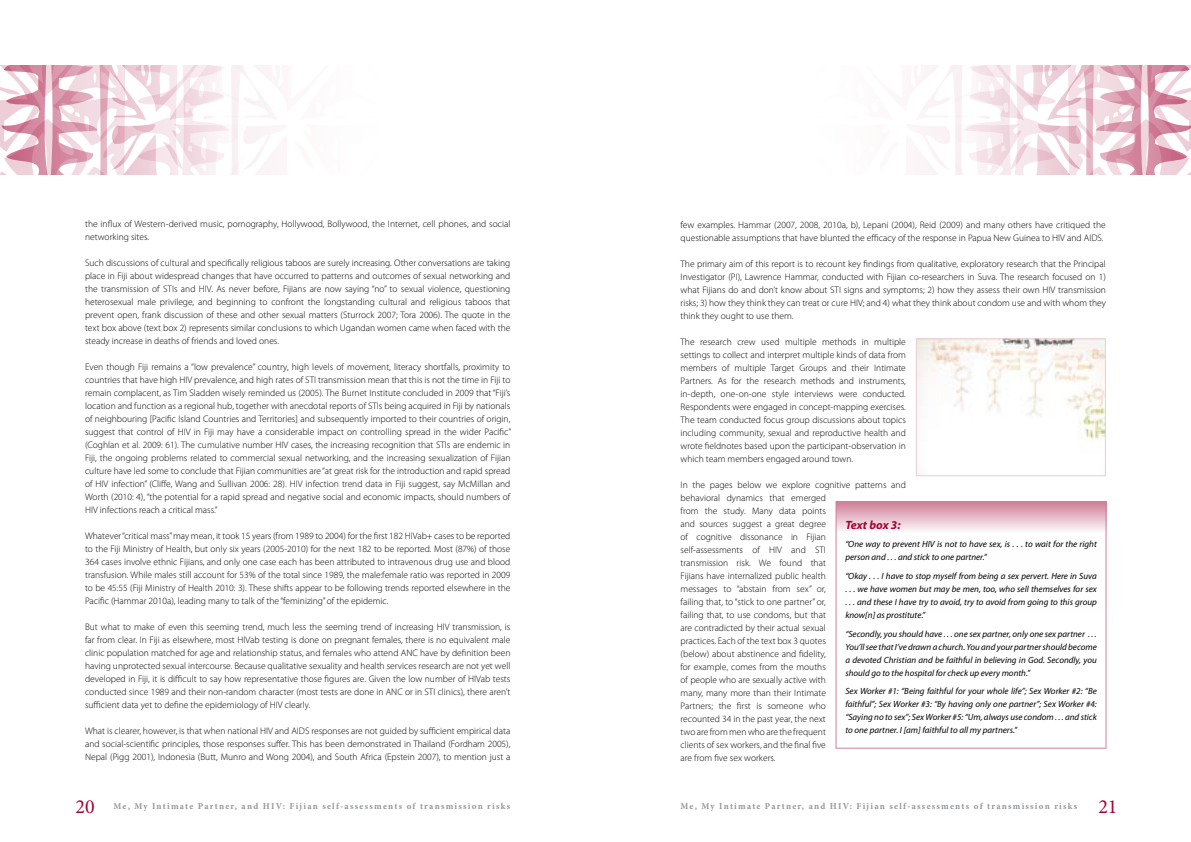
<style>
.page{position:relative;width:1191px;height:842px;background:#fff}
.page>*{position:absolute;margin:0;border:0;box-sizing:border-box;transform-origin:0 0}
.t1{font:20px "Minion Pro";color:#a30234}
.t2{font:italic 700 12px "Myriad Pro";letter-spacing:-.005em;color:#a30234}
.t3{font:300 9.5px/13px "Myriad Pro";color:#000;text-align:justify}
.t4{font:italic 9px/13px "Myriad Pro";color:#000;text-align:justify}
.t5{font:700 9px "Minion Pro";letter-spacing:.14em;color:#939598}
</style>
<div class="page">
<svg style="left:0;top:65px;width:270px;height:110px"></svg>
<svg style="left:924px;top:65px;width:267px;height:110px"></svg>
<img style="left:918px;top:340px;width:186px;height:101px">
<div style="left:916px;top:338px;width:190px;height:138px;border:1px solid #edccd6"></div>
<svg style="left:837px;top:503px;width:267px;height:28px;background:#e6bac8"></svg>
<div style="left:835px;top:501px;width:271px;height:247px;border:1px solid #d18099"></div>
<p class="t3" style="left:85px;top:217px;width:427px">the influx of Western-derived music, pornography, Hollywood, Bollywood, the Internet, cell phones, and social networking sites.</p>
<p class="t3" style="left:85px;top:256px;width:427px">Such discussions of cultural and specifically religious taboos are surely increasing. Other conversations are taking place in Fiji about widespread changes that have occurred to patterns and outcomes of sexual networking and the transmission of STIs and HIV. As never before, Fijians are now saying “no” to sexual violence, questioning heterosexual male privilege, and beginning to confront the longstanding cultural and religious taboos that prevent open, frank discussion of these and other sexual matters (Sturrock 2007; Tora 2006). The quote in the text box above (text box 2) represents similar conclusions to which Ugandan women came when faced with the steady increase in deaths of friends and loved ones.</p>
<p class="t3" style="left:85px;top:360px;width:428px">Even though Fiji remains a “low prevalence” country, high levels of movement, literacy shortfalls, proximity to countries that have high HIV prevalence, and high rates of STI transmission mean that this is not the time in Fiji to remain complacent, as Tim Sladden wisely reminded us (2005). The Burnet Institute concluded in 2009 that “Fiji’s location and function as a regional hub, together with anecdotal reports of STIs being acquired in Fiji by nationals of neighbouring [Pacific Island Countries and Territories] and subsequently imported to their countries of origin, suggest that control of HIV in Fiji may have a considerable impact on controlling spread in the wider Pacific” (Coghlan et al. 2009: 61). The cumulative number HIV cases, the increasing recognition that STIs are endemic in Fiji, the ongoing problems related to commercial sexual networking, and the increasing sexualization of Fijian culture have led some to conclude that Fijian communities are “at great risk for the introduction and rapid spread of HIV infection” (Cliffe, Wang and Sullivan 2006: 28). HIV infection trend data in Fiji suggest, say McMillan and Worth (2010: 4), “the potential for a rapid spread and negative social and economic impacts, should numbers of HIV infections reach a critical mass.”</p>
<p class="t3" style="left:85px;top:529px;width:427px">Whatever “critical mass” may mean, it took 15 years (from 1989 to 2004) for the first 182 HIVab+ cases to be reported to the Fiji Ministry of Health, but only six years (2005-2010) for the next 182 to be reported. Most (87%) of those 364 cases involve ethnic Fijians, and only one case each has been attributed to intravenous drug use and blood transfusion. While males still account for 53% of the total since 1989, the male:female ratio was reported in 2009 to be 45:55 (Fiji Ministry of Health 2010: 3). These shifts appear to be following trends reported elsewhere in the Pacific (Hammar 2010a), leading many to talk of the “feminizing” of the epidemic.</p>
<p class="t3" style="left:85px;top:620px;width:427px">But what to make of even this seeming trend, much less the seeming trend of increasing HIV transmission, is far from clear. In Fiji as elsewhere, most HIVab testing is done on pregnant females, there is no equivalent male clinic population matched for age and relationship status, and females who attend ANC have by definition been having unprotected sexual intercourse. Because qualitative sexuality and health services research are not yet well developed in Fiji, it is difficult to say how representative those figures are. Given the low number of HIVab tests conducted since 1989 and their non-random character (most tests are done in ANC or in STI clinics), there aren’t sufficient data yet to define the epidemiology of HIV clearly.</p>
<p class="t3" style="left:85px;top:724px;width:427px">What is clearer, however, is that when national HIV and AIDS responses are not guided by sufficient empirical data and social-scientific principles, those responses suffer. This has been demonstrated in Thailand (Fordham 2005), Nepal (Pigg 2001), Indonesia (Butt, Munro and Wong 2004), and South Africa (Epstein 2007), to mention just a</p>
<p class="t3" style="left:680px;top:218px;width:427px">few examples. Hammar (2007, 2008, 2010a, b), Lepani (2004), Reid (2009) and many others have critiqued the questionable assumptions that have blunted the efficacy of the response in Papua New Guinea to HIV and AIDS.</p>
<p class="t3" style="left:680px;top:257px;width:427px">The primary aim of this report is to recount key findings from qualitative, exploratory research that the Principal Investigator (PI), Lawrence Hammar, conducted with Fijian co-researchers in Suva. The research focused on 1) what Fijians do and don’t know about STI signs and symptoms; 2) how they assess their own HIV transmission risks; 3) how they think they can treat or cure HIV; and 4) what they think about condom use and with whom they think they ought to use them.</p>
<p class="t3" style="left:680px;top:335px;width:227px">The research crew used multiple methods in multiple settings to collect and interpret multiple kinds of data from members of multiple Target Groups and their Intimate Partners. As for the research methods and instruments, in-depth, one-on-one style interviews were conducted.<br>Respondents were engaged in concept-mapping exercises.<br>The team conducted focus group discussions about topics including community, sexual and reproductive health and wrote fieldnotes based upon the participant-observation in which team members engaged around town.</p>
<p class="t3" style="left:680px;top:478px;width:227px;text-align:left">In the pages below we explore cognitive patterns and behavioral dynamics that emerged<br>from the study. Many data points<br>and sources suggest a great degree<br>of cognitive dissonance in Fijian<br>self-assessments of HIV and STI<br>transmission risk. We found that<br>Fijians have internalized public health<br>messages to “abstain from sex” or,<br>failing that, to “stick to one partner” or,<br>failing that, to use condoms, but that<br>are contradicted by their actual sexual<br>practices. Each of the text box 3 quotes<br>(below) about abstinence and fidelity,<br>for example, comes from the mouths<br>of people who are sexually active with<br>many, many more than their Intimate<br>Partners; the first is someone who<br>recounted 34 in the past year, the next<br>two are from men who are the frequent<br>clients of sex workers, and the final five<br>are from five sex workers.</p>
<p class="t2" style="left:845px;top:517px;width:57px">Text box 3:</p>
<p class="t4" style="left:845px;top:538px;width:253px">“One way to prevent HIV is not to have sex, is . . . to wait for the right person and . . . and stick to one partner.”</p>
<p class="t4" style="left:845px;top:569px;width:253px">“Okay . . . I have to stop myself from being a sex pervert. Here in Suva . . . we have women but may be men, too, who sell themselves for sex . . . and these I have try to avoid, try to avoid from going to this group know[n] as prostitute.”</p>
<p class="t4" style="left:845px;top:627px;width:253px">“Secondly, you should have . . . one sex partner, only one sex partner . . .<br>You’ll see that I’ve drawn a church. You and your partner should become a devoted Christian and be faithful in believing in God. Secondly, you should go to the hospital for check up every month.”</p>
<p class="t4" style="left:845px;top:685px;width:253px">Sex Worker #1: “Being faithful for your whole life”; Sex Worker #2: “Be faithful”; Sex Worker #3: “By having only one partner”; Sex Worker #4: “Saying no to sex”; Sex Worker #5: “Um, always use condom . . . and stick to one partner. I [am] faithful to all my partners.”</p>
<h1 class="t1" style="left:76px;top:793px;width:21px">20</h1>
<p class="t5" style="left:113px;top:800px;width:398px">Me, My Intimate Partner, and HIV: Fijian self-assessments of transmission risks</p>
<p class="t5" style="left:680px;top:800px;width:398px">Me, My Intimate Partner, and HIV: Fijian self-assessments of transmission risks</p>
<h1 class="t1" style="left:1098px;top:793px;width:21px">21</h1>
</div>
